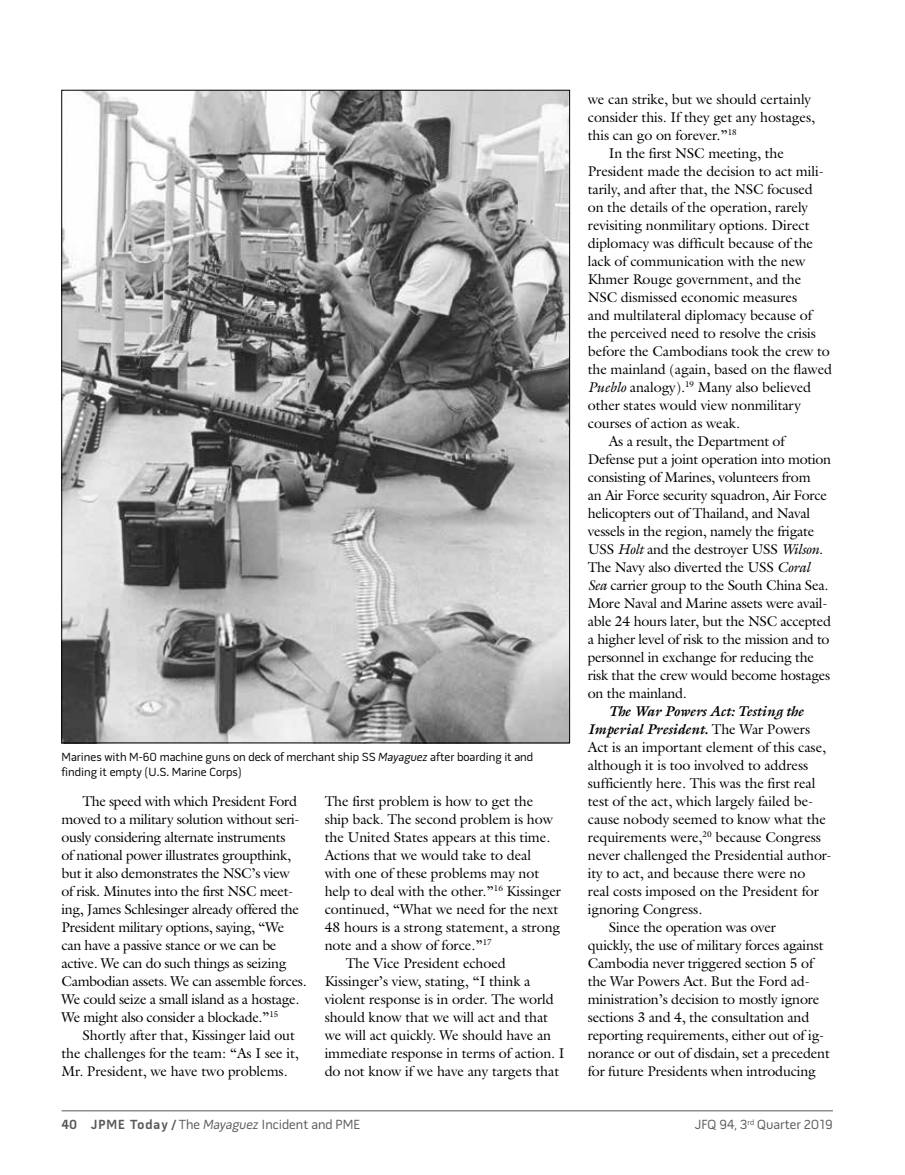
<style>
.page{position:relative;width:905px;height:1175px;background:#fff}
.page>*{position:absolute;margin:0;border:0;box-sizing:border-box;transform-origin:0 0}
.t1{font:14.25px/18px "Galliard Std";letter-spacing:-.005em;color:#000}
.t2{font:14.25px/18px "Galliard Std";letter-spacing:-.025em;color:#000}
.t3{font:italic 700 14.25px "Galliard Std";letter-spacing:-.005em;color:#000}
.t4{font:13.5px "Pill Gothic 600 mg";color:#58595b}
.t5{font:12px/15px "Pill Gothic 600 mg";color:#000}
.s1{font-style:italic}
.s2{font-weight:400;font-style:normal}
.s3{font-weight:700}
</style>
<div class="page">
<hr style="left:62px;top:1110px;width:770px;height:1px;background:#58595b">
<img style="left:64px;top:92px;width:504px;height:649px">
<p class="t5" style="left:62px;top:750px;width:473px">Marines with M-60 machine guns on deck of merchant ship SS <span class="s1">Mayaguez</span> after boarding it and finding it empty (U.S. Marine Corps)</p>
<p class="t2" style="left:61px;top:791px;width:247px;text-indent:21px">The speed with which President Ford moved to a military solution without seri&shy;ously considering alternate instruments<br>of national power illustrates groupthink, but it also demonstrates the NSC’s view<br>of risk. Minutes into the first NSC meet&shy;ing, James Schlesinger already offered the President military options, saying, “We can have a passive stance or we can be active. We can do such things as seizing Cambodian assets. We can assemble forces.<br>We could seize a small island as a hostage.<br>We might also consider a blockade.”<sup>15</sup></p>
<p class="t1" style="left:61px;top:1025px;width:239px;text-indent:21px">Shortly after that, Kissinger laid out the challenges for the team: “As I see it,<br>Mr. President, we have two problems.</p>
<p class="t1" style="left:324px;top:791px;width:210px">The first problem is how to get the</p>
<p class="t1" style="left:324px;top:809px;width:230px">ship back. The second problem is how</p>
<p class="t1" style="left:324px;top:827px;width:227px">the United States appears at this time.</p>
<p class="t1" style="left:324px;top:845px;width:208px">Actions that we would take to deal</p>
<p class="t1" style="left:324px;top:863px;width:216px">with one of these problems may not</p>
<p class="t1" style="left:324px;top:881px;width:238px">help to deal with the other.”<sup>16</sup> Kissinger</p>
<p class="t1" style="left:324px;top:899px;width:235px">continued, “What we need for the next</p>
<p class="t1" style="left:324px;top:917px;width:237px">48 hours is a strong statement, a strong</p>
<p class="t1" style="left:324px;top:935px;width:169px">note and a show of force.”<sup>17</sup></p>
<p class="t1" style="left:345px;top:953px;width:162px">The Vice President echoed</p>
<p class="t1" style="left:324px;top:971px;width:207px">Kissinger’s view, stating, “I think a</p>
<p class="t1" style="left:324px;top:989px;width:230px">violent response is in order. The world</p>
<p class="t1" style="left:324px;top:1007px;width:225px">should know that we will act and that</p>
<p class="t1" style="left:324px;top:1025px;width:228px">we will act quickly. We should have an</p>
<p class="t1" style="left:324px;top:1043px;width:241px">immediate response in terms of action. I</p>
<p class="t1" style="left:324px;top:1061px;width:236px">do not know if we have any targets that</p>
<p class="t1" style="left:587px;top:89px;width:225px">we can strike, but we should certainly</p>
<p class="t1" style="left:587px;top:107px;width:229px">consider this. If they get any hostages,</p>
<p class="t1" style="left:587px;top:125px;width:151px">this can go on forever.”<sup>18</sup></p>
<p class="t1" style="left:609px;top:143px;width:177px">In the first NSC meeting, the</p>
<p class="t1" style="left:587px;top:161px;width:237px">President made the decision to act mili-</p>
<p class="t1" style="left:587px;top:179px;width:226px">tarily, and after that, the NSC focused</p>
<p class="t1" style="left:587px;top:197px;width:222px">on the details of the operation, rarely</p>
<p class="t1" style="left:587px;top:215px;width:223px">revisiting nonmilitary options. Direct</p>
<p class="t1" style="left:587px;top:233px;width:227px">diplomacy was difficult because of the</p>
<p class="t1" style="left:587px;top:251px;width:219px">lack of communication with the new</p>
<p class="t1" style="left:587px;top:269px;width:215px">Khmer Rouge government, and the</p>
<p class="t1" style="left:587px;top:287px;width:211px">NSC dismissed economic measures</p>
<p class="t1" style="left:587px;top:305px;width:226px">and multilateral diplomacy because of</p>
<p class="t1" style="left:587px;top:323px;width:230px">the perceived need to resolve the crisis</p>
<p class="t1" style="left:587px;top:341px;width:243px">before the Cambodians took the crew to</p>
<p class="t1" style="left:587px;top:359px;width:246px">the mainland (again, based on the flawed</p>
<p class="t1" style="left:587px;top:377px;width:225px"><span class="s1">Pueblo</span> analogy).<sup>19</sup> Many also believed</p>
<p class="t1" style="left:587px;top:395px;width:215px">other states would view nonmilitary</p>
<p class="t1" style="left:587px;top:413px;width:154px">courses of action as weak.</p>
<p class="t1" style="left:609px;top:431px;width:177px">As a result, the Department of</p>
<p class="t1" style="left:587px;top:449px;width:245px">Defense put a joint operation into motion</p>
<p class="t1" style="left:587px;top:467px;width:224px">consisting of Marines, volunteers from</p>
<p class="t1" style="left:587px;top:485px;width:241px">an Air Force security squadron, Air Force</p>
<p class="t1" style="left:587px;top:503px;width:224px">helicopters out of Thailand, and Naval</p>
<p class="t1" style="left:587px;top:521px;width:228px">vessels in the region, namely the frigate</p>
<p class="t1" style="left:587px;top:539px;width:237px">USS <span class="s1">Holt</span> and the destroyer USS <span class="s1">Wilson</span>.</p>
<p class="t1" style="left:587px;top:557px;width:224px">The Navy also diverted the USS <span class="s1">Coral</span></p>
<p class="t1" style="left:587px;top:575px;width:242px"><span class="s1">Sea</span> carrier group to the South China Sea.</p>
<p class="t1" style="left:587px;top:593px;width:241px">More Naval and Marine assets were avail-</p>
<p class="t1" style="left:587px;top:611px;width:245px">able 24 hours later, but the NSC accepted</p>
<p class="t1" style="left:587px;top:629px;width:243px">a higher level of risk to the mission and to</p>
<p class="t1" style="left:587px;top:647px;width:228px">personnel in exchange for reducing the</p>
<p class="t1" style="left:587px;top:665px;width:244px">risk that the crew would become hostages</p>
<p class="t1" style="left:587px;top:683px;width:100px">on the mainland.</p>
<p class="t3" style="left:609px;top:702px;width:196px">The War Powers Act: Testing the</p>
<p class="t3" style="left:587px;top:720px;width:224px">Imperial President. <span class="s2">The War Powers</span></p>
<p class="t1" style="left:587px;top:737px;width:240px">Act is an important element of this case,</p>
<p class="t1" style="left:587px;top:755px;width:222px">although it is too involved to address</p>
<p class="t1" style="left:587px;top:773px;width:229px">sufficiently here. This was the first real</p>
<p class="t1" style="left:587px;top:791px;width:227px">test of the act, which largely failed be-</p>
<p class="t1" style="left:587px;top:809px;width:240px">cause nobody seemed to know what the</p>
<p class="t1" style="left:587px;top:827px;width:235px">requirements were,<sup>20</sup> because Congress</p>
<p class="t1" style="left:587px;top:845px;width:245px">never challenged the Presidential author-</p>
<p class="t1" style="left:587px;top:863px;width:219px">ity to act, and because there were no</p>
<p class="t1" style="left:587px;top:881px;width:232px">real costs imposed on the President for</p>
<p class="t1" style="left:587px;top:899px;width:116px">ignoring Congress.</p>
<p class="t1" style="left:609px;top:917px;width:169px">Since the operation was over</p>
<p class="t1" style="left:587px;top:935px;width:237px">quickly, the use of military forces against</p>
<p class="t1" style="left:587px;top:953px;width:227px">Cambodia never triggered section 5 of</p>
<p class="t1" style="left:587px;top:971px;width:223px">the War Powers Act. But the Ford ad-</p>
<p class="t1" style="left:587px;top:989px;width:233px">ministration’s decision to mostly ignore</p>
<p class="t1" style="left:587px;top:1007px;width:223px">sections 3 and 4, the consultation and</p>
<p class="t1" style="left:587px;top:1025px;width:238px">reporting requirements, either out of ig-</p>
<p class="t1" style="left:587px;top:1043px;width:243px">norance or out of disdain, set a precedent</p>
<p class="t1" style="left:587px;top:1061px;width:229px">for future Presidents when introducing</p>
<p class="t4" style="left:62px;top:1119px;width:300px"><span class="s3">40 JPME Today /</span> The <span class="s1">Mayaguez</span> Incident and PME</p>
<p class="t4" style="left:694px;top:1119px;width:140px">JFQ 94, 3<sup>rd</sup> Quarter 2019</p>
</div>
